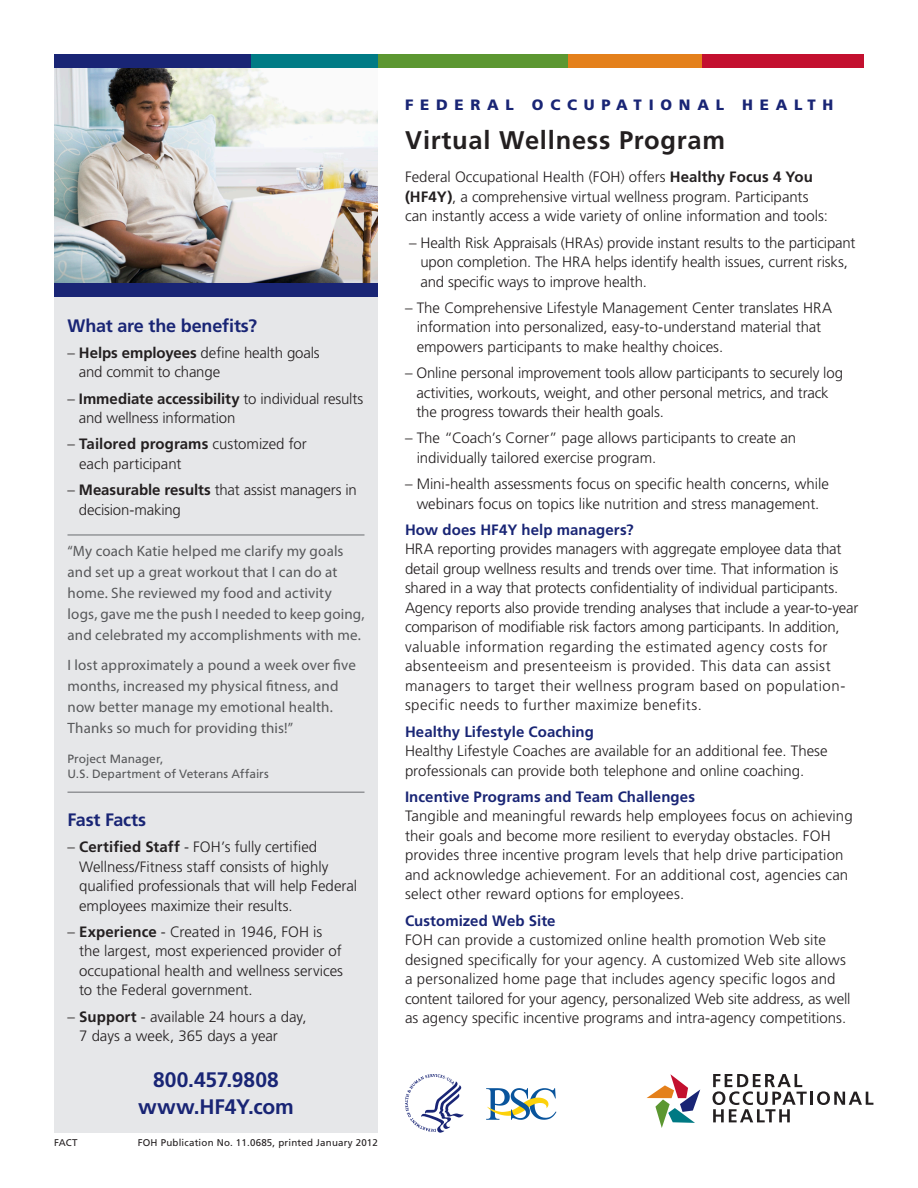
<style>
.page{position:relative;width:918px;height:1188px;background:#fff}
.page>*{position:absolute;margin:0;border:0;box-sizing:border-box;transform-origin:0 0}
.Title_Header{font:700 25.5px "Frutiger LT Std";letter-spacing:.03em;color:#231f20}
.Web_Phone{font:700 21px "Frutiger LT Std";color:#192575}
.Sidebar_Header{font:700 18px "Frutiger LT Std";letter-spacing:-.01em;color:#192575}
.Fast_Facts_Header{font:700 18px "Frutiger LT Std";letter-spacing:-.01em;color:#192575}
.Body_copy{font:300 15px/19.5px "Frutiger LT Std";color:#231f20}
.Sidebar_Copy{font:300 15px/19.5px "Frutiger LT Std";letter-spacing:-.005em;color:#231f20}
.Testimonial{font:15px/21px "Myriad Pro";letter-spacing:.01em;color:#57585a}
.Body_copy-2{font:700 15px "Frutiger LT Std";letter-spacing:.005em;color:#192575}
.FOH{font:900 15px "Frutiger LT Std";letter-spacing:.45em;color:#192575}
.Testimonial_from_org{font:12px/15px "Frutiger LT Std";letter-spacing:.005em;color:#57585a}
.FOH_Pub_No__Info{font:9.75px "Frutiger LT Std";letter-spacing:.02em;color:#231f20}
.s1{font-weight:700}
</style>
<div class="page">
<div style="left:54px;top:290px;width:324px;height:843px;background:#e6e7e9"></div>
<img style="left:54px;top:68px;width:324px;height:215px">
<div style="left:698px;top:54px;width:166px;height:14px;background:#c3102f"></div>
<div style="left:563px;top:54px;width:139px;height:14px;background:#e4801b"></div>
<div style="left:378px;top:54px;width:190px;height:14px;background:#5c9731"></div>
<div style="left:54px;top:283px;width:324px;height:14px;background:#192575"></div>
<hr style="left:68px;top:534px;width:296px;height:2px;background:#939598">
<hr style="left:68px;top:791px;width:296px;height:2px;background:#939598">
<div style="left:248px;top:54px;width:130px;height:14px;background:#007b85"></div>
<div style="left:54px;top:54px;width:197px;height:14px;background:#192575"></div>
<svg style="left:486px;top:1088px;width:70px;height:32px"></svg>
<svg style="left:405px;top:1074px;width:59px;height:59px"></svg>
<svg style="left:647px;top:1074px;width:53px;height:54px"></svg>
<svg style="left:713px;top:1074px;width:160px;height:48px"></svg>
<p class="Sidebar_Header" style="left:68px;top:315px;width:191px">What are the benefits?</p>
<p class="Sidebar_Copy" style="left:79px;top:343px;width:242px;text-indent:-11px">– <span class="s1">Helps employees</span> define health goals and commit to change</p>
<p class="Sidebar_Copy" style="left:79px;top:389px;width:286px;text-indent:-11px">– <span class="s1">Immediate accessibility</span> to individual results and wellness information</p>
<p class="Sidebar_Copy" style="left:79px;top:435px;width:229px;text-indent:-12px">– <span class="s1">Tailored programs</span> customized for each participant</p>
<p class="Sidebar_Copy" style="left:79px;top:480px;width:280px;text-indent:-11px">– <span class="s1">Measurable results</span> that assist managers in decision-making</p>
<p class="Testimonial" style="left:68px;top:540px;width:299px">“My coach Katie helped me clarify my goals and set up a great workout that I can do at home. She reviewed my food and activity logs, gave me the push I needed to keep going, and celebrated my accomplishments with me.</p>
<p class="Testimonial" style="left:68px;top:654px;width:290px">I lost approximately a pound a week over five months, increased my physical fitness, and now better manage my emotional health.<br>Thanks so much for providing this!”</p>
<p class="Testimonial_from_org" style="left:68px;top:751px;width:203px">Project Manager,<br>U.S. Department of Veterans Affairs</p>
<p class="Fast_Facts_Header" style="left:68px;top:809px;width:80px">Fast Facts</p>
<p class="Sidebar_Copy" style="left:79px;top:838px;width:279px;text-indent:-12px">– <span class="s1">Certified Staff</span> - FOH’s fully certified Wellness/Fitness staff consists of highly qualified professionals that will help Federal employees maximize their results.</p>
<p class="Sidebar_Copy" style="left:79px;top:922px;width:265px;text-indent:-12px">– <span class="s1">Experience</span> - Created in 1946, FOH is the largest, most experienced provider of occupational health and wellness services to the Federal government.</p>
<p class="Sidebar_Copy" style="left:79px;top:1007px;width:229px;text-indent:-12px">– <span class="s1">Support</span> - available 24 hours a day,<br>7 days a week, 365 days a year</p>
<p class="Web_Phone" style="left:153px;top:1067px;width:127px">800.457.9808</p>
<p class="Web_Phone" style="left:138px;top:1094px;width:157px">www.HF4Y.com</p>
<p class="FOH_Pub_No__Info" style="left:54px;top:1137px;width:25px">FACT</p>
<p class="FOH_Pub_No__Info" style="left:138px;top:1137px;width:242px">FOH Publication No. 11.0685, printed January 2012</p>
<p class="FOH" style="left:405px;top:96px;width:430px">FEDERAL OCCUPATIONAL HEALTH</p>
<p class="Title_Header" style="left:405px;top:126px;width:322px">Virtual Wellness Program</p>
<p class="Body_copy" style="left:405px;top:168px;width:424px">Federal Occupational Health (FOH) offers <span class="s1">Healthy Focus 4 You (HF4Y)</span>, a comprehensive virtual wellness program. Participants can instantly access a wide variety of online information and tools:</p>
<p class="Body_copy" style="left:420px;top:233px;width:437px;text-indent:-11px">– Health Risk Appraisals (HRAs) provide instant results to the participant upon completion. The HRA helps identify health issues, current risks, and specific ways to improve health.</p>
<p class="Body_copy" style="left:417px;top:298px;width:417px;text-indent:-12px">– The Comprehensive Lifestyle Management Center translates HRA information into personalized, easy-to-understand material that empowers participants to make healthy choices.</p>
<p class="Body_copy" style="left:416px;top:363px;width:428px;text-indent:-11px">– Online personal improvement tools allow participants to securely log activities, workouts, weight, and other personal metrics, and track the progress towards their health goals.</p>
<p class="Body_copy" style="left:417px;top:429px;width:381px;text-indent:-12px">– The “Coach’s Corner” page allows participants to create an individually tailored exercise program.</p>
<p class="Body_copy" style="left:405px;top:474px;width:425px;text-align:center">– Mini-health assessments focus on specific health concerns, while webinars focus on topics like nutrition and stress management.</p>
<p class="Body_copy-2" style="left:405px;top:521px;width:230px">How does HF4Y help managers?</p>
<p class="Body_copy" style="left:405px;top:540px;width:455px">HRA reporting provides managers with aggregate employee data that detail group wellness results and trends over time. That information is shared in a way that protects confidentiality of individual participants.<br>Agency reports also provide trending analyses that include a year-to-year comparison of modifiable risk factors among participants. In addition, valuable information regarding the estimated agency costs for absenteeism and presenteeism is provided. This data can assist managers to target their wellness program based on population&shy;specific needs to further maximize benefits.</p>
<p class="Body_copy-2" style="left:405px;top:723px;width:191px">Healthy Lifestyle Coaching</p>
<p class="Body_copy" style="left:405px;top:741px;width:424px">Healthy Lifestyle Coaches are available for an additional fee. These professionals can provide both telephone and online coaching.</p>
<p class="Body_copy-2" style="left:405px;top:788px;width:292px">Incentive Programs and Team Challenges</p>
<p class="Body_copy" style="left:405px;top:807px;width:449px">Tangible and meaningful rewards help employees focus on achieving their goals and become more resilient to everyday obstacles. FOH provides three incentive program levels that help drive participation and acknowledge achievement. For an additional cost, agencies can select other reward options for employees.</p>
<p class="Body_copy-2" style="left:405px;top:912px;width:152px">Customized Web Site</p>
<p class="Body_copy" style="left:405px;top:930px;width:447px">FOH can provide a customized online health promotion Web site designed specifically for your agency. A customized Web site allows a personalized home page that includes agency specific logos and content tailored for your agency, personalized Web site address, as well as agency specific incentive programs and intra-agency competitions.</p>
</div>
